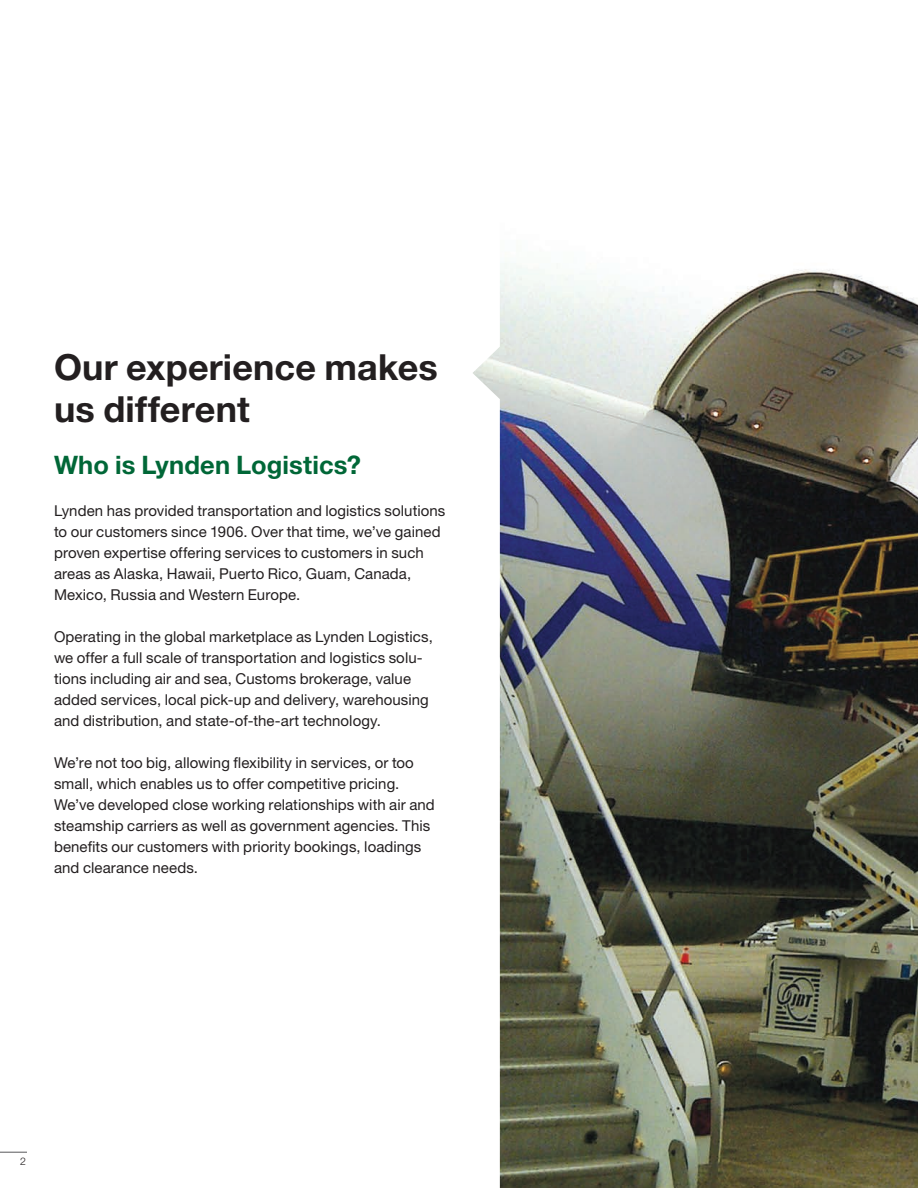
<style>
.page{position:relative;width:918px;height:1188px;background:#fff}
.page>*{position:absolute;margin:0;border:0;box-sizing:border-box;transform-origin:0 0}
.t1{font:700 36px/42px "Helvetica Neue LT Std";letter-spacing:.005em;color:#231f20}
.t2{font:700 25.5px "Helvetica Neue LT Std";letter-spacing:.005em;color:#006737}
.t3{font:15px/21px "Helvetica Neue LT Std";letter-spacing:.005em;color:#231f20}
.t4{font:300 10.5px "Helvetica Neue LT Std";color:#231f20}
</style>
<div class="page">
<svg style="left:0;top:1152px;width:27px;height:1px"></svg>
<img style="left:473px;top:263px;width:445px;height:925px">
<h1 class="t1" style="left:54px;top:345px;width:385px">Our experience makes us different</h1>
<h2 class="t2" style="left:54px;top:449px;width:309px">Who is Lynden Logistics?</h2>
<p class="t3" style="left:54px;top:500px;width:393px">Lynden has provided transportation and logistics solutions to our customers since 1906. Over that time, we’ve gained proven expertise offering services to customers in such areas as Alaska, Hawaii, Puerto Rico, Guam, Canada, Mexico, Russia and Western Europe.</p>
<p class="t3" style="left:54px;top:626px;width:380px">Operating in the global marketplace as Lynden Logistics, we offer a full scale of transportation and logistics solu&shy;tions including air and sea, Customs brokerage, value added services, local pick-up and delivery, warehousing and distribution, and state-of-the-art technology.</p>
<p class="t3" style="left:54px;top:752px;width:382px">We’re not too big, allowing flexibility in services, or too small, which enables us to offer competitive pricing.<br>We’ve developed close working relationships with air and steamship carriers as well as government agencies. This benefits our customers with priority bookings, loadings and clearance needs.</p>
<p class="t4" style="left:20px;top:1154px;width:7px">2</p>
</div>
